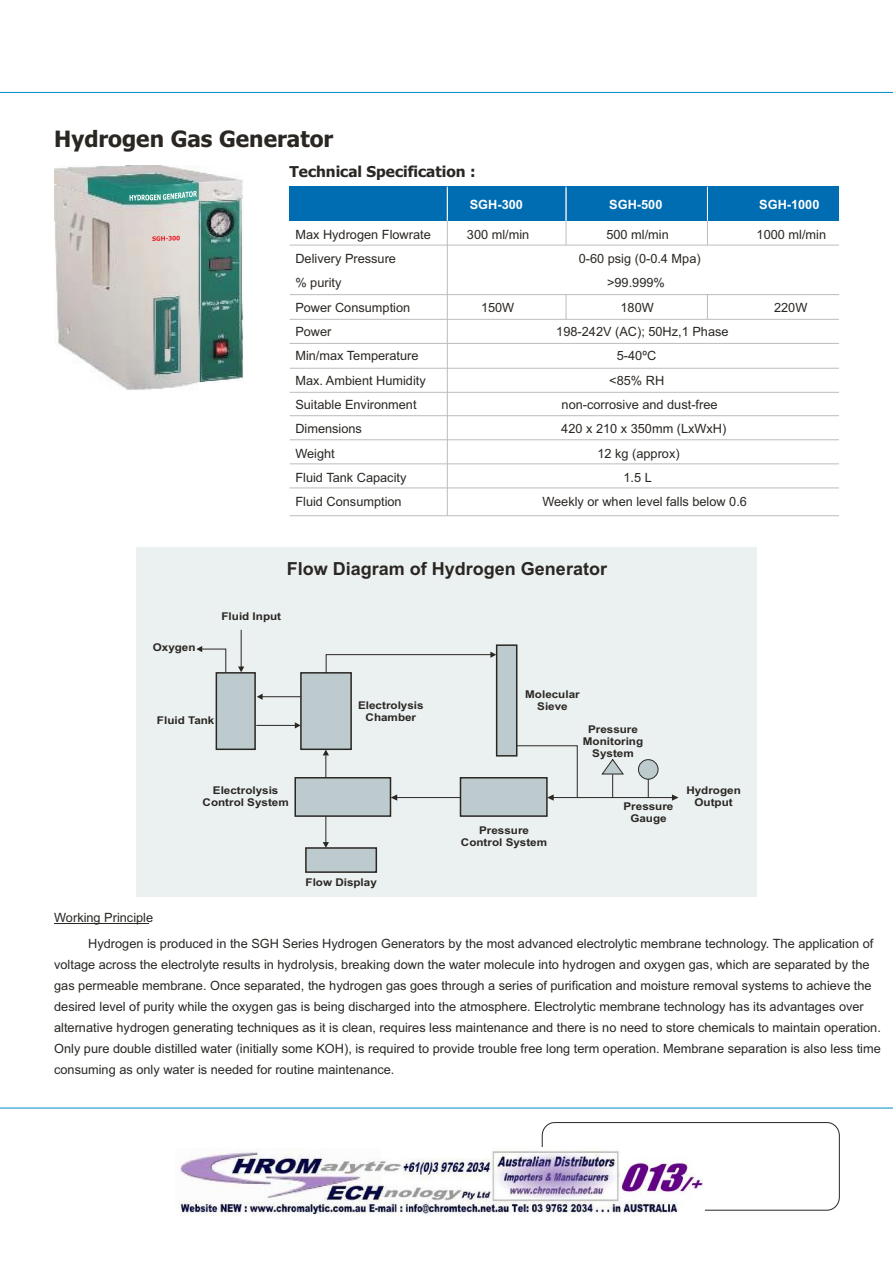
<style>
.page{position:relative;width:893px;height:1262px;background:#fff}
.page>*{position:absolute;margin:0;border:0;box-sizing:border-box;transform-origin:0 0}
.t1{font:700 22.5px "Tahoma";color:#2a2723}
.t2{font:700 18px "Arial";color:#2a2723}
.t3{font:700 15px "Tahoma";color:#2a2723}
.t4{font:12.75px/21px "Arial";color:#2a2723}
.t5{font:700 12.75px "Arial";color:#fff}
.t6{font:700 10.65px/12px "Arial";color:#2a2723;text-align:center;scale:1.09 1}
</style>
<div class="page">
<img style="left:0;top:91px;width:888px;height:1120px">
<div style="left:137px;top:546px;width:619px;height:350px;background:#ebf0f1"></div>
<div style="left:215px;top:672px;width:41px;height:78px;background:#bdcbcf;border:2px solid #2a2723"></div>
<div style="left:300px;top:672px;width:52px;height:78px;background:#bdcbcf;border:2px solid #2a2723"></div>
<div style="left:496px;top:644px;width:21px;height:112px;background:#bdcbcf;border:2px solid #2a2723"></div>
<div style="left:459px;top:777px;width:88px;height:40px;background:#bdcbcf;border:2px solid #2a2723"></div>
<div style="left:305px;top:847px;width:72px;height:26px;background:#bdcbcf;border:2px solid #2a2723"></div>
<div style="left:638px;top:759px;width:20px;height:20px;background:#bdcbcf;border:1px solid #2a2723;border-radius:50%"></div>
<svg style="left:672px;top:794px;width:6px;height:6px"></svg>
<svg style="left:391px;top:794px;width:6px;height:6px"></svg>
<svg style="left:295px;top:722px;width:5px;height:6px"></svg>
<svg style="left:257px;top:693px;width:5px;height:7px"></svg>
<svg style="left:238px;top:666px;width:6px;height:6px"></svg>
<svg style="left:323px;top:842px;width:6px;height:6px"></svg>
<svg style="left:323px;top:749px;width:6px;height:6px"></svg>
<hr style="left:325px;top:755px;width:1px;height:89px;background:#2a2723">
<div style="left:294px;top:777px;width:97px;height:40px;background:#bdcbcf;border:2px solid #2a2723"></div>
<hr style="left:394px;top:797px;width:66px;height:1px;background:#2a2723">
<hr style="left:553px;top:797px;width:121px;height:1px;background:#2a2723">
<svg style="left:601px;top:758px;width:23px;height:39px"></svg>
<svg style="left:516px;top:745px;width:62px;height:55px"></svg>
<svg style="left:325px;top:651px;width:171px;height:23px;background:#dee3e4"></svg>
<hr style="left:241px;top:630px;width:1px;height:38px;background:#2a2723">
<svg style="left:196px;top:646px;width:31px;height:27px"></svg>
<hr style="left:262px;top:696px;width:39px;height:1px;background:#2a2723">
<hr style="left:256px;top:725px;width:39px;height:1px;background:#2a2723">
<svg style="left:647px;top:779px;width:1px;height:18px"></svg>
<hr style="left:54px;top:923px;width:94px;height:1px;background:#2a2723">
<div style="left:289px;top:221px;width:549px;height:294px;background:#fff"></div>
<div style="left:289px;top:187px;width:550px;height:34px;background:#006cb2"></div>
<hr style="left:447px;top:188px;width:1px;height:328px;background:#bfbbbb">
<hr style="left:447px;top:187px;width:1px;height:34px;background:#fff">
<hr style="left:565px;top:188px;width:1px;height:57px;background:#bfbbbb">
<hr style="left:565px;top:187px;width:1px;height:34px;background:#fff">
<svg style="left:565px;top:295px;width:1px;height:24px"></svg>
<hr style="left:707px;top:188px;width:1px;height:57px;background:#bfbbbb">
<hr style="left:707px;top:187px;width:1px;height:34px;background:#fff">
<svg style="left:707px;top:295px;width:1px;height:24px"></svg>
<hr style="left:289px;top:319px;width:549px;height:1px;background:#bfbbbb">
<hr style="left:289px;top:245px;width:549px;height:1px;background:#bfbbbb">
<hr style="left:290px;top:294px;width:549px;height:1px;background:#bfbbbb">
<hr style="left:289px;top:343px;width:549px;height:1px;background:#bfbbbb">
<hr style="left:289px;top:368px;width:549px;height:1px;background:#bfbbbb">
<hr style="left:289px;top:392px;width:549px;height:1px;background:#bfbbbb">
<hr style="left:289px;top:415px;width:549px;height:1px;background:#bfbbbb">
<hr style="left:289px;top:439px;width:549px;height:1px;background:#bfbbbb">
<hr style="left:289px;top:463px;width:549px;height:1px;background:#bfbbbb">
<hr style="left:289px;top:487px;width:549px;height:1px;background:#bfbbbb">
<hr style="left:289px;top:515px;width:549px;height:1px;background:#bfbbbb">
<img style="left:55px;top:166px;width:188px;height:224px">
<img style="left:211px;top:184px;width:24px;height:16px">
<svg style="left:129px;top:191px;width:68px;height:10px"></svg>
<svg style="left:152px;top:236px;width:28px;height:5px"></svg>
<div style="left:542px;top:1122px;width:297px;height:88px;border:1px solid #2a2723;border-radius:13px"></div>
<hr style="left:0;top:92px;width:892px;height:1px;background:#008cc8">
<hr style="left:0;top:1107px;width:892px;height:1px;background:#008cc8">
<img style="left:175px;top:1147px;width:529px;height:68px">
<h1 class="t1" style="left:54px;top:130px;width:281px">Hydrogen Gas Generator</h1>
<p class="t3" style="left:289px;top:166px;width:187px">Technical Specification :</p>
<p class="t5" style="left:470px;top:199px;width:55px">SGH-300</p>
<p class="t5" style="left:609px;top:199px;width:55px">SGH-500</p>
<p class="t5" style="left:759px;top:199px;width:62px">SGH-1000</p>
<p class="t4" style="left:295px;top:225px;width:137px">Max Hydrogen Flowrate</p>
<p class="t4" style="left:467px;top:225px;width:64px">300 ml/min</p>
<p class="t4" style="left:606px;top:225px;width:64px">500 ml/min</p>
<p class="t4" style="left:756px;top:225px;width:71px">1000 ml/min</p>
<p class="t4" style="left:295px;top:249px;width:102px">Delivery Pressure</p>
<p class="t4" style="left:578px;top:249px;width:123px">0-60 psig (0-0.4 Mpa)</p>
<p class="t4" style="left:295px;top:274px;width:48px">% purity</p>
<p class="t4" style="left:607px;top:274px;width:59px">&gt;99.999%</p>
<p class="t4" style="left:295px;top:298px;width:116px">Power Consumption</p>
<p class="t4" style="left:481px;top:298px;width:35px">150W</p>
<p class="t4" style="left:620px;top:298px;width:35px">180W</p>
<p class="t4" style="left:774px;top:298px;width:35px">220W</p>
<p class="t4" style="left:295px;top:322px;width:38px">Power</p>
<p class="t4" style="left:556px;top:322px;width:174px">198-242V (AC); 50Hz,1 Phase</p>
<p class="t4" style="left:295px;top:346px;width:125px">Min/max Temperature</p>
<p class="t4" style="left:617px;top:346px;width:41px">5-40ºC</p>
<p class="t4" style="left:295px;top:371px;width:132px">Max. Ambient Humidity</p>
<p class="t4" style="left:609px;top:371px;width:56px">&lt;85% RH</p>
<p class="t4" style="left:295px;top:395px;width:123px">Suitable Environment</p>
<p class="t4" style="left:561px;top:395px;width:157px">non-corrosive and dust-free</p>
<p class="t4" style="left:295px;top:419px;width:68px">Dimensions</p>
<p class="t4" style="left:561px;top:419px;width:167px">420 x 210 x 350mm (LxWxH)</p>
<p class="t4" style="left:295px;top:444px;width:41px">Weight</p>
<p class="t4" style="left:597px;top:444px;width:84px">12 kg (approx)</p>
<p class="t4" style="left:295px;top:468px;width:113px">Fluid Tank Capacity</p>
<p class="t4" style="left:623px;top:468px;width:30px">1.5 L</p>
<p class="t4" style="left:295px;top:492px;width:108px">Fluid Consumption</p>
<p class="t4" style="left:542px;top:492px;width:206px">Weekly or when level falls below 0.6</p>
<h2 class="t2" style="left:287px;top:562px;width:322px">Flow Diagram of Hydrogen Generator</h2>
<p class="t6" style="left:153px;top:642px;width:41px">Oxygen</p>
<p class="t6" style="left:221px;top:611px;width:56px">Fluid Input</p>
<p class="t6" style="left:157px;top:715px;width:54px">Fluid Tank</p>
<p class="t6" style="left:202px;top:785px;width:81px">Electrolysis<br>Control System</p>
<p class="t6" style="left:358px;top:700px;width:62px">Electrolysis<br>Chamber</p>
<p class="t6" style="left:525px;top:689px;width:51px">Molecular<br>Sieve</p>
<p class="t6" style="left:461px;top:825px;width:81px">Pressure<br>Control System</p>
<p class="t6" style="left:583px;top:724px;width:57px">Pressure<br>Monitoring<br>System</p>
<p class="t6" style="left:623px;top:801px;width:47px">Pressure<br>Gauge</p>
<p class="t6" style="left:686px;top:785px;width:51px">Hydrogen<br>Output</p>
<p class="t6" style="left:305px;top:877px;width:67px">Flow Display</p>
<p class="t4" style="left:88px;top:905px;width:786px;line-height:26px;text-indent:-34px">Working Principle<br>Hydrogen is produced in the SGH Series Hydrogen Generators by the most advanced electrolytic membrane technology. The application of</p>
<p class="t4" style="left:54px;top:955px;width:828px">voltage across the electrolyte results in hydrolysis, breaking down the water molecule into hydrogen and oxygen gas, which are separated by the gas permeable membrane. Once separated, the hydrogen gas goes through a series of purification and moisture removal systems to achieve the desired level of purity while the oxygen gas is being discharged into the atmosphere. Electrolytic membrane technology has its advantages over alternative hydrogen generating techniques as it is clean, requires less maintenance and there is no need to store chemicals to maintain operation.<br>Only pure double distilled water (initially some KOH), is required to provide trouble free long term operation. Membrane separation is also less time consuming as only water is needed for routine maintenance.</p>
</div>
